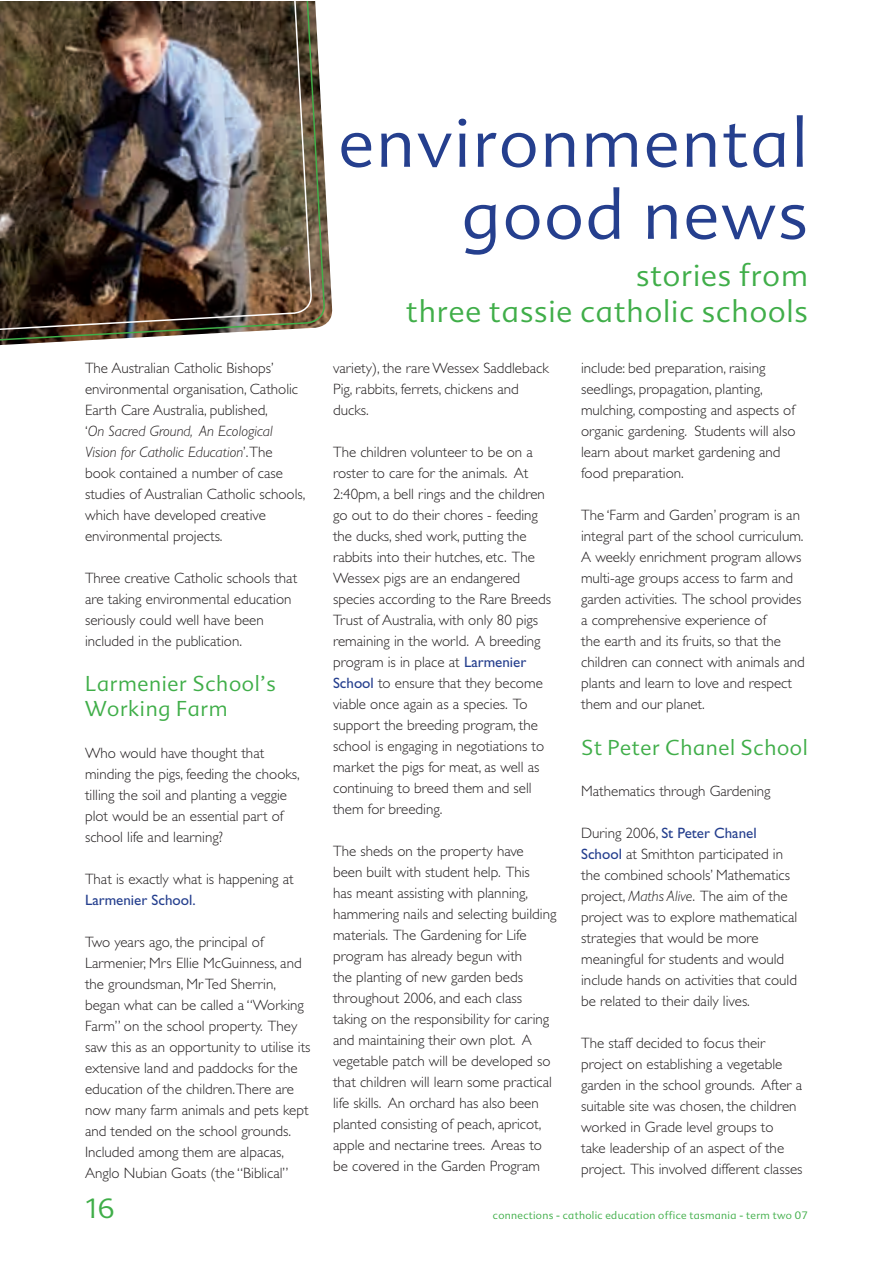
<style>
.page{position:relative;width:893px;height:1263px;background:#fff}
.page>*{position:absolute;margin:0;border:0;box-sizing:border-box;transform-origin:0 0}
.t1{font:300 67.5px/72px "Advert";letter-spacing:.03em;color:#253f8e;text-align:right}
.t2{font:300 30px/36px "Advert";letter-spacing:.03em;color:#40ae49;text-align:right}
.t3{font:300 27px "Advert";color:#40ae49}
.t4{font:300 21px/25.2px "Advert";letter-spacing:.03em;color:#40ae49}
.t5{font:300 15px/21px "Gill Sans";color:#231f20}
.t6{font:15px "Gill Sans";color:#253f8e}
.t7{font:300 10.5px "Advert";letter-spacing:.03em;color:#40ae49}
.s1{font-style:italic}
.s2{font-weight:400;color:#253f8e}
</style>
<div class="page">
<img style="left:325px;top:181px;width:8px;height:144px">
<svg style="left:312px;top:1px;width:13px;height:327px"></svg>
<img style="left:0;top:1px;width:312px;height:345px">
<p class="t5" style="left:85px;top:357px;width:222px">The Australian Catholic Bishops’ environmental organisation, Catholic Earth Care Australia, published,<br>‘<span class="s1">On Sacred Ground, An Ecological Vision for Catholic Education</span>’.The book contained a number of case studies of Australian Catholic schools, which have developed creative environmental projects.</p>
<p class="t5" style="left:85px;top:567px;width:214px">Three creative Catholic schools that are taking environmental education seriously could well have been included in the publication.</p>
<h3 class="t4" style="left:85px;top:671px;width:192px">Larmenier School’s<br>Working Farm</h3>
<p class="t5" style="left:85px;top:742px;width:216px">Who would have thought that minding the pigs, feeding the chooks, tilling the soil and planting a veggie plot would be an essential part of school life and learning?</p>
<p class="t5" style="left:85px;top:868px;width:210px">That is exactly what is happening at</p>
<p class="t6" style="left:85px;top:891px;width:112px">Larmenier School.</p>
<p class="t5" style="left:85px;top:931px;width:227px">Two years ago, the principal of Larmenier, Mrs Ellie McGuinness, and the groundsman, Mr Ted Sherrin, began what can be called a “Working Farm” on the school property. They saw this as an opportunity to utilise its extensive land and paddocks for the education of the children.There are now many farm animals and pets kept and tended on the school grounds.<br>Included among them are alpacas, Anglo Nubian Goats (the “Biblical”</p>
<h3 class="t3" style="left:85px;top:1192px;width:31px">16</h3>
<h1 class="t1" style="left:339px;top:107px;width:471px">environmental good news</h1>
<h2 class="t2" style="left:406px;top:257px;width:403px">stories from<br>three tassie catholic schools</h2>
<p class="t5" style="left:333px;top:357px;width:217px">variety), the rare Wessex Saddleback<br>Pig, rabbits, ferrets, chickens and ducks.</p>
<p class="t5" style="left:333px;top:441px;width:220px">The children volunteer to be on a roster to care for the animals. At 2:40pm, a bell rings and the children go out to do their chores - feeding the ducks, shed work, putting the rabbits into their hutches, etc. The Wessex pigs are an endangered species according to the Rare Breeds Trust of Australia, with only 80 pigs remaining in the world. A breeding program is in place at <span class="s2">Larmenier School</span> to ensure that they become viable once again as a species. To support the breeding program, the school is engaging in negotiations to market the pigs for meat, as well as continuing to breed them and sell them for breeding.</p>
<p class="t5" style="left:333px;top:840px;width:225px">The sheds on the property have been built with student help. This<br>has meant assisting with planning, hammering nails and selecting building materials. The Gardening for Life program has already begun with<br>the planting of new garden beds throughout 2006, and each class taking on the responsibility for caring and maintaining their own plot. A vegetable patch will be developed so that children will learn some practical life skills. An orchard has also been planted consisting of peach, apricot, apple and nectarine trees. Areas to be covered in the Garden Program</p>
<p class="t5" style="left:581px;top:357px;width:216px">include: bed preparation, raising seedlings, propagation, planting, mulching, composting and aspects of organic gardening. Students will also learn about market gardening and food preparation.</p>
<p class="t5" style="left:581px;top:504px;width:225px">The ‘Farm and Garden’ program is an integral part of the school curriculum.<br>A weekly enrichment program allows multi-age groups access to farm and garden activities. The school provides a comprehensive experience of<br>the earth and its fruits, so that the children can connect with animals and plants and learn to love and respect them and our planet.</p>
<h3 class="t4" style="left:581px;top:735px;width:228px">St Peter Chanel School</h3>
<p class="t5" style="left:581px;top:781px;width:191px">Mathematics through Gardening</p>
<p class="t5" style="left:581px;top:823px;width:218px">During 2006, <span class="s2">St Peter Chanel School</span> at Smithton participated in the combined schools’ Mathematics project, <span class="s1">Maths Alive</span>. The aim of the project was to explore mathematical strategies that would be more meaningful for students and would include hands on activities that could be related to their daily lives.</p>
<p class="t5" style="left:581px;top:1033px;width:223px">The staff decided to focus their project on establishing a vegetable garden in the school grounds. After a suitable site was chosen, the children worked in Grade level groups to<br>take leadership of an aspect of the project. This involved different classes</p>
<p class="t7" style="left:493px;top:1209px;width:316px">connections - catholic education office tasmania - term two 07</p>
</div>
